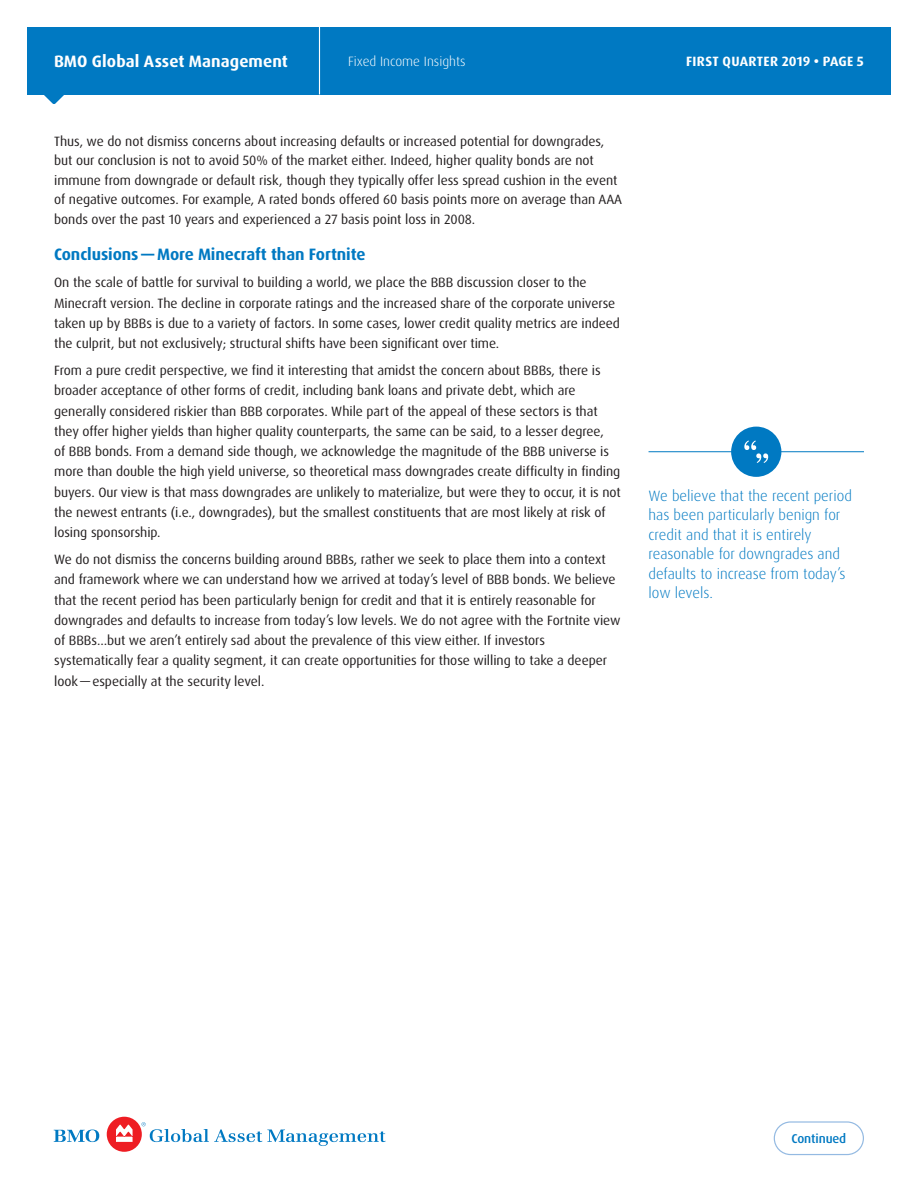
<style>
.page{position:relative;width:918px;height:1188px;background:#fff}
.page>*{position:absolute;margin:0;border:0;box-sizing:border-box;transform-origin:0 0}
.t1{font:700 16.5px "Dax OT";letter-spacing:-.005em;color:#0079c2}
.t2{font:700 16.5px "Dax OT";letter-spacing:.005em;color:#fff}
.t3{font:300 15px/19.5px "Dax OT";color:#0079c2}
.t4{font:13.5px/20.2px "Dax OT";letter-spacing:-.005em;color:#231f20}
.t5{font:700 13.5px "Dax OT";letter-spacing:.02em;color:#fff}
.t6{font:300 13.5px "Dax OT";color:#fff}
.t7{font:500 12.75px "Dax OT";letter-spacing:-.01em;color:#0079c2}
</style>
<div class="page">
<div style="left:243px;top:27px;width:648px;height:67px;background:#0079c2"></div>
<svg style="left:54px;top:1130px;width:45px;height:12px"></svg>
<div style="left:107px;top:1117px;width:35px;height:35px;background:#ee1d23;border-radius:50%"></div>
<svg style="left:116px;top:1125px;width:17px;height:17px"></svg>
<svg style="left:142px;top:1122px;width:244px;height:24px"></svg>
<svg style="left:774px;top:1121px;width:90px;height:34px"></svg>
<div style="left:27px;top:27px;width:216px;height:67px;background:#0079c2"></div>
<svg style="left:43px;top:94px;width:22px;height:10px"></svg>
<hr style="left:649px;top:451px;width:215px;height:1px;background:#0079c2">
<div style="left:731px;top:427px;width:50px;height:50px;background:#0079c2;border-radius:50%"></div>
<svg style="left:744px;top:440px;width:24px;height:23px"></svg>
<hr style="left:319px;top:27px;width:1px;height:67px;background:#fff">
<p class="t2" style="left:54px;top:51px;width:235px">BMO Global Asset Management</p>
<p class="t6" style="left:348px;top:53px;width:119px">Fixed Income Insights</p>
<p class="t4" style="left:54px;top:131px;width:570px;line-height:19.6px">Thus, we do not dismiss concerns about increasing defaults or increased potential for downgrades, but our conclusion is not to avoid 50% of the market either. Indeed, higher quality bonds are not immune from downgrade or default risk, though they typically offer less spread cushion in the event of negative outcomes. For example, A rated bonds offered 60 basis points more on average than AAA bonds over the past 10 years and experienced a 27 basis point loss in 2008.</p>
<p class="t1" style="left:54px;top:244px;width:313px">Conclusions — More Minecraft than Fortnite</p>
<p class="t4" style="left:54px;top:273px;width:567px">On the scale of battle for survival to building a world, we place the BBB discussion closer to the Minecraft version. The decline in corporate ratings and the increased share of the corporate universe taken up by BBBs is due to a variety of factors. In some cases, lower credit quality metrics are indeed the culprit, but not exclusively; structural shifts have been significant over time.</p>
<p class="t4" style="left:54px;top:360px;width:568px">From a pure credit perspective, we find it interesting that amidst the concern about BBBs, there is broader acceptance of other forms of credit, including bank loans and private debt, which are generally considered riskier than BBB corporates. While part of the appeal of these sectors is that they offer higher yields than higher quality counterparts, the same can be said, to a lesser degree,<br>of BBB bonds. From a demand side though, we acknowledge the magnitude of the BBB universe is more than double the high yield universe, so theoretical mass downgrades create difficulty in finding buyers. Our view is that mass downgrades are unlikely to materialize, but were they to occur, it is not the newest entrants (i.e., downgrades), but the smallest constituents that are most likely at risk of losing sponsorship.</p>
<p class="t4" style="left:54px;top:549px;width:568px">We do not dismiss the concerns building around BBBs, rather we seek to place them into a context and framework where we can understand how we arrived at today’s level of BBB bonds. We believe that the recent period has been particularly benign for credit and that it is entirely reasonable for downgrades and defaults to increase from today’s low levels. We do not agree with the Fortnite view of BBBs…but we aren’t entirely sad about the prevalence of this view either. If investors systematically fear a quality segment, it can create opportunities for those willing to take a deeper look — especially at the security level.</p>
<p class="t5" style="left:686px;top:53px;width:179px">FIRST QUARTER 2019 • PAGE 5</p>
<p class="t3" style="left:649px;top:486px;width:205px">We believe that the recent period has been particularly benign for credit and that it is entirely reasonable for downgrades and defaults to increase from today’s low levels.</p>
<p class="t7" style="left:791px;top:1130px;width:56px">Continued</p>
</div>
